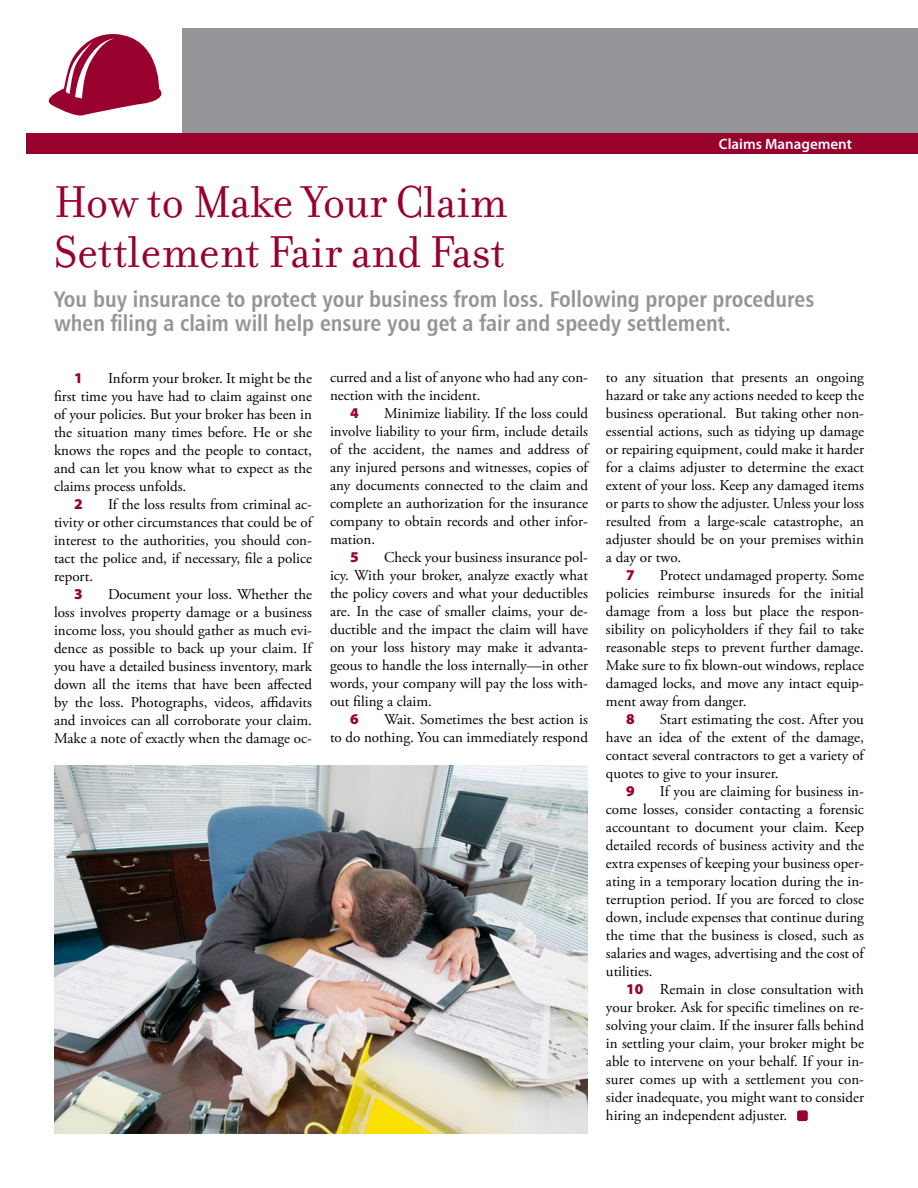
<style>
.page{position:relative;width:918px;height:1188px;background:#fff}
.page>*{position:absolute;margin:0;border:0;box-sizing:border-box;transform-origin:0 0}
.t1{font:48px/49.5px "Filosofia";color:#98002e}
.t2{font:22.5px/24px "Humanist 777 BT Bold Condensed B";color:#939598}
.t3{font:15px/18px "Adobe Garamond Pro";color:#000;text-align:justify}
.t4{font:600 15px "Myriad Pro";color:#fff}
.t5{font:900 15px "Myriad Pro";color:#98002e}
.s1{font-family:"Myriad Pro";font-weight:900;color:#98002e}
</style>
<div class="page">
<div style="left:0;top:28px;width:918px;height:126px;background:#939598"></div>
<div style="left:0;top:0;width:181px;height:159px;background:#fff"></div>
<div style="left:27px;top:133px;width:891px;height:21px;background:#98002e"></div>
<svg style="left:48px;top:34px;width:114px;height:82px"></svg>
<div style="left:797px;top:1110px;width:11px;height:11px;background:#98002e;border-radius:2px"></div>
<img style="left:54px;top:765px;width:534px;height:369px">
<p class="t4" style="left:719px;top:136px;width:135px">Claims Management</p>
<h1 class="t1" style="left:54px;top:178px;width:455px">How to Make Your Claim<br>Settlement Fair and Fast</h1>
<h2 class="t2" style="left:54px;top:287px;width:762px">You buy insurance to protect your business from loss. Following proper procedures when filing a claim will help ensure you get a fair and speedy settlement.</h2>
<p class="t5" style="left:74px;top:369px;width:10px">1</p>
<p class="t3" style="left:330px;top:369px;width:260px">curred and a list of anyone who had any con&shy;nection with the incident.</p>
<p class="t5" style="left:350px;top:405px;width:10px">4</p>
<p class="t3" style="left:606px;top:369px;width:260px">to any situation that presents an ongoing hazard or take any actions needed to keep the business operational. But taking other non&shy;essential actions, such as tidying up damage or repairing equipment, could make it harder for a claims adjuster to determine the exact extent of your loss. Keep any damaged items or parts to show the adjuster. Unless your loss resulted from a large-scale catastrophe, an adjuster should be on your premises within a day or two.</p>
<p class="t5" style="left:626px;top:567px;width:10px">7</p>
<p class="t3" style="left:54px;top:369px;width:260px;text-indent:54px">Inform your broker. It might be the first time you have had to claim against one of your policies. But your broker has been in the situation many times before. He or she knows the ropes and the people to contact, and can let you know what to expect as the claims process unfolds.</p>
<p class="t5" style="left:74px;top:495px;width:10px">2</p>
<p class="t3" style="left:330px;top:405px;width:260px;text-indent:54px">Minimize liability. If the loss could involve liability to your firm, include details of the accident, the names and address of any injured persons and witnesses, copies of any documents connected to the claim and complete an authorization for the insurance company to obtain records and other infor&shy;mation.</p>
<p class="t5" style="left:350px;top:549px;width:10px">5</p>
<p class="t3" style="left:54px;top:495px;width:260px;text-indent:54px">If the loss results from criminal ac&shy;tivity or other circumstances that could be of interest to the authorities, you should con&shy;tact the police and, if necessary, file a police report.</p>
<p class="t5" style="left:74px;top:585px;width:10px">3</p>
<p class="t3" style="left:330px;top:549px;width:260px;text-indent:54px">Check your business insurance pol&shy;icy. With your broker, analyze exactly what the policy covers and what your deductibles are. In the case of smaller claims, your de&shy;ductible and the impact the claim will have on your loss history may make it advanta&shy;geous to handle the loss internally—in other words, your company will pay the loss with&shy;out filing a claim.</p>
<p class="t5" style="left:350px;top:711px;width:10px">6</p>
<p class="t3" style="left:606px;top:567px;width:260px;text-indent:54px">Protect undamaged property. Some policies reimburse insureds for the initial damage from a loss but place the respon&shy;sibility on policyholders if they fail to take reasonable steps to prevent further damage.<br>Make sure to fix blown-out windows, replace damaged locks, and move any intact equip&shy;ment away from danger.</p>
<p class="t5" style="left:626px;top:711px;width:10px">8</p>
<p class="t3" style="left:54px;top:585px;width:260px;text-indent:54px">Document your loss. Whether the loss involves property damage or a business income loss, you should gather as much evi&shy;dence as possible to back up your claim. If you have a detailed business inventory, mark down all the items that have been affected by the loss. Photographs, videos, affidavits and invoices can all corroborate your claim.<br>Make a note of exactly when the damage oc-</p>
<p class="t3" style="left:330px;top:711px;width:260px;text-align:right">Wait. Sometimes the best action is<br>to do nothing. You can immediately respond</p>
<p class="t3" style="left:606px;top:711px;width:259px;text-indent:54px">Start estimating the cost. After you have an idea of the extent of the damage, contact several contractors to get a variety of quotes to give to your insurer.</p>
<p class="t5" style="left:626px;top:783px;width:10px">9</p>
<p class="t3" style="left:606px;top:783px;width:260px;text-indent:54px">If you are claiming for business in&shy;come losses, consider contacting a forensic accountant to document your claim. Keep detailed records of business activity and the extra expenses of keeping your business oper&shy;ating in a temporary location during the in&shy;terruption period. If you are forced to close down, include expenses that continue during the time that the business is closed, such as salaries and wages, advertising and the cost of utilities.</p>
<p class="t3" style="left:606px;top:981px;width:260px;text-indent:20px"><span class="s1">10</span> Remain in close consultation with your broker. Ask for specific timelines on re&shy;solving your claim. If the insurer falls behind in settling your claim, your broker might be able to intervene on your behalf. If your in&shy;surer comes up with a settlement you con&shy;sider inadequate, you might want to consider hiring an independent adjuster.</p>
</div>
